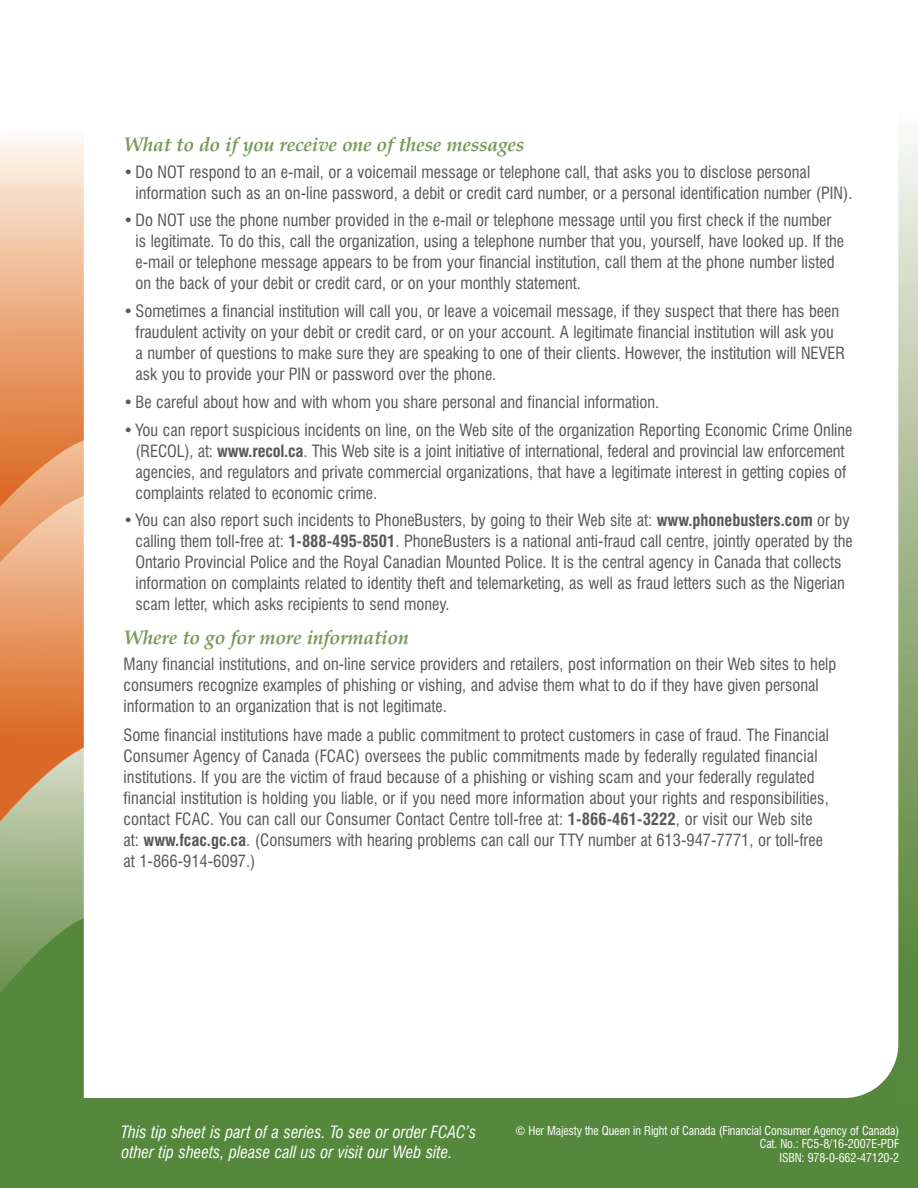
<style>
.page{position:relative;width:918px;height:1188px;background:#fff}
.page>*{position:absolute;margin:0;border:0;box-sizing:border-box;transform-origin:0 0}
.t1{font:italic 700 19.5px "Palatino Linotype";letter-spacing:-.015em;color:#769a58}
.t2{font:condensed 16.5px/21px "Swiss 721 BT";color:#57585a}
.t3{font:italic condensed 16.5px/19.8px "Swiss 721 BT";color:#fff}
.t4{font:condensed 12px/13.5px "Swiss 721 BT";letter-spacing:-.01em;color:#fff;text-align:right}
.s1{font-weight:700}
</style>
<div class="page">
<div style="left:0;top:877px;width:918px;height:311px;background:#55883d"></div>
<svg style="left:898px;top:140px;width:20px;height:909px"></svg>
<svg style="left:0;top:589px;width:84px;height:434px"></svg>
<svg style="left:0;top:534px;width:84px;height:55px;background:#edb288"></svg>
<svg style="left:0;top:138px;width:84px;height:396px;background:#edb088"></svg>
<div style="left:84px;top:877px;width:814px;height:221px;background:#fff"></div>
<p class="t1" style="left:124px;top:133px;width:402px">What to do if you receive one of these messages</p>
<p class="t2" style="left:136px;top:162px;width:719px;text-indent:-12px">•Do NOT respond to an e-mail, or a voicemail message or telephone call, that asks you to disclose personal information such as an on-line password, a debit or credit card number, or a personal identification number (PIN).</p>
<p class="t2" style="left:136px;top:210px;width:710px;text-indent:-12px">•Do NOT use the phone number provided in the e-mail or telephone message until you first check if the number is legitimate. To do this, call the organization, using a telephone number that you, yourself, have looked up. If the e-mail or telephone message appears to be from your financial institution, call them at the phone number listed on the back of your debit or credit card, or on your monthly statement.</p>
<p class="t2" style="left:136px;top:301px;width:711px;text-indent:-12px">•Sometimes a financial institution will call you, or leave a voicemail message, if they suspect that there has been fraudulent activity on your debit or credit card, or on your account. A legitimate financial institution will ask you a number of questions to make sure they are speaking to one of their clients. However, the institution will NEVER ask you to provide your PIN or password over the phone.</p>
<p class="t2" style="left:124px;top:392px;width:537px">•Be careful about how and with whom you share personal and financial information.</p>
<p class="t2" style="left:136px;top:419px;width:718px;text-indent:-12px">•You can report suspicious incidents on line, on the Web site of the organization Reporting Economic Crime Online (RECOL), at: <span class="s1">www.recol.ca</span>. This Web site is a joint initiative of international, federal and provincial law enforcement agencies, and regulators and private commercial organizations, that have a legitimate interest in getting copies of complaints related to economic crime.</p>
<p class="t2" style="left:136px;top:510px;width:719px;text-indent:-12px">•You can also report such incidents to PhoneBusters, by going to their Web site at: <span class="s1">www.phonebusters.com</span> or by calling them toll-free at: <span class="s1">1-888-495-8501</span>. PhoneBusters is a national anti-fraud call centre, jointly operated by the Ontario Provincial Police and the Royal Canadian Mounted Police. It is the central agency in Canada that collects information on complaints related to identity theft and telemarketing, as well as fraud letters such as the Nigerian scam letter, which asks recipients to send money.</p>
<p class="t1" style="left:124px;top:625px;width:287px">Where to go for more information</p>
<p class="t2" style="left:124px;top:654px;width:714px">Many financial institutions, and on-line service providers and retailers, post information on their Web sites to help consumers recognize examples of phishing or vishing, and advise them what to do if they have given personal information to an organization that is not legitimate.</p>
<p class="t2" style="left:124px;top:725px;width:707px">Some financial institutions have made a public commitment to protect customers in case of fraud. The Financial Consumer Agency of Canada (FCAC) oversees the public commitments made by federally regulated financial institutions. If you are the victim of fraud because of a phishing or vishing scam and your federally regulated financial institution is holding you liable, or if you need more information about your rights and responsibilities, contact FCAC. You can call our Consumer Contact Centre toll-free at: <span class="s1">1-866-461-3222</span>, or visit our Web site at: <span class="s1">www.fcac.gc.ca</span>. (Consumers with hearing problems can call our TTY number at 613-947-7771, or toll-free at 1-866-914-6097.)</p>
<p class="t3" style="left:121px;top:1123px;width:356px">This tip sheet is part of a series. To see or order FCAC’s other tip sheets, please call us or visit our Web site.</p>
<p class="t4" style="left:515px;top:1124px;width:385px">© Her Majesty the Queen in Right of Canada (Financial Consumer Agency of Canada)<br>Cat. No.: FC5-8/16-2007E-PDF<br>ISBN: 978-0-662-47120-2</p>
</div>
